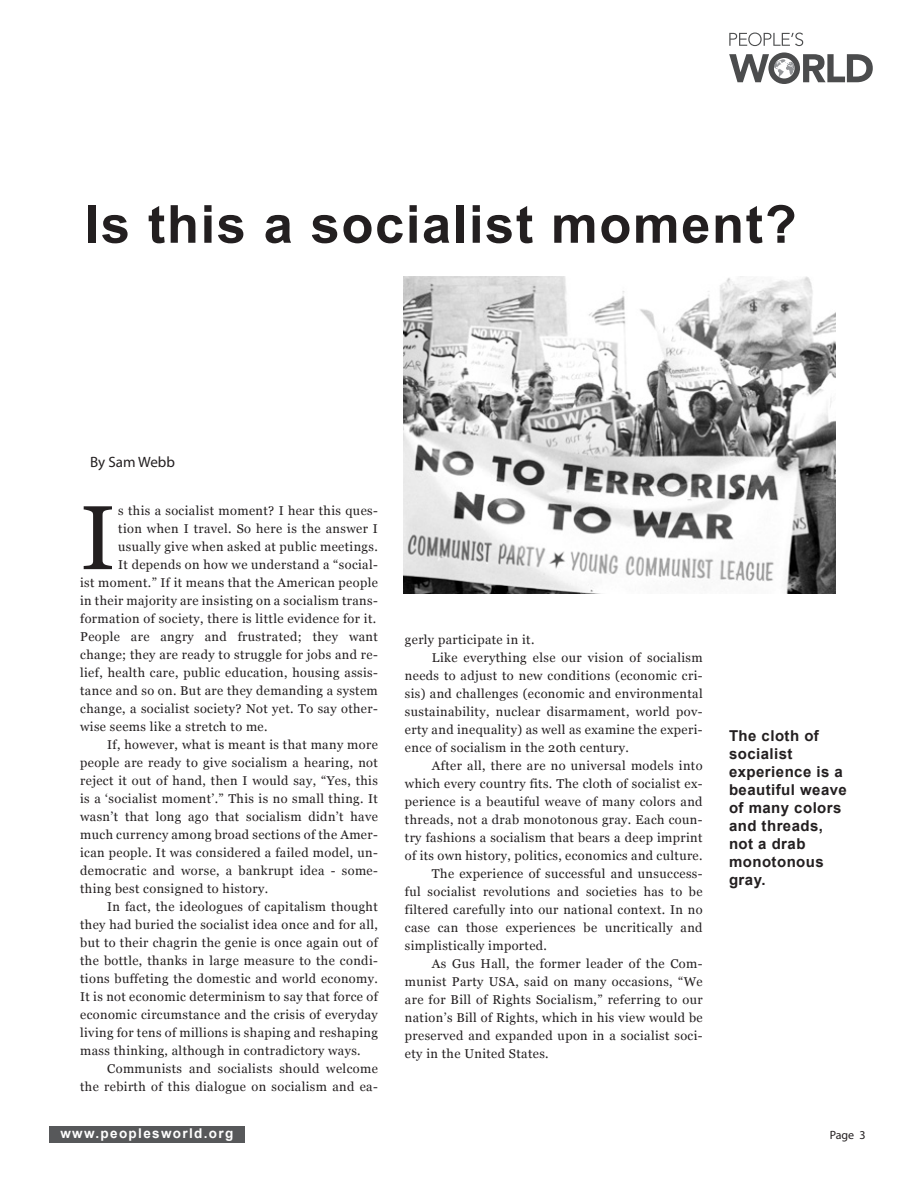
<style>
.page{position:relative;width:918px;height:1188px;background:#fff}
.page>*{position:absolute;margin:0;border:0;box-sizing:border-box;transform-origin:0 0}
.caps_paragraph{font:90.75px "Georgia";color:#231f20}
.title_arial-big{font:700 52.5px "Arial";letter-spacing:.03em;color:#231f20}
.quote{font:700 15px/18px "Arial";letter-spacing:.03em;color:#231f20}
.by_line{font:15px "Myriad Pro";color:#231f20}
.t1{font:700 13.5px "Arial";letter-spacing:.1em;color:#fff}
.body-text{font:12.75px/18px "Georgia";letter-spacing:.03em;color:#231f20;text-align:justify}
.caps_paragraph-2{font:12.75px/18px "Georgia";letter-spacing:.03em;color:#231f20;text-align:justify}
.by_line-2{font:12px "Myriad Pro";color:#231f20}
</style>
<div class="page">
<img style="left:404px;top:276px;width:432px;height:318px">
<div style="left:49px;top:1126px;width:196px;height:17px;background:#57585a"></div>
<svg style="left:729px;top:33px;width:74px;height:13px"></svg>
<svg style="left:729px;top:52px;width:144px;height:32px"></svg>
<p class="title_arial-big" style="left:85px;top:190px;width:714px">Is this a socialist moment?</p>
<p class="by_line" style="left:90px;top:453px;width:87px">By Sam Webb</p>
<p class="caps_paragraph" style="left:80px;top:486px;width:37px">I</p>
<p class="caps_paragraph-2" style="left:118px;top:502px;width:261px">s this a socialist moment? I hear this ques&shy;tion when I travel. So here is the answer I usually give when asked at public meetings.</p>
<p class="body-text" style="left:80px;top:556px;width:299px;text-indent:38px">It depends on how we understand a “social&shy;ist moment.” If it means that the American people in their majority are insisting on a socialism trans&shy;formation of society, there is little evidence for it.</p>
<p class="body-text" style="left:80px;top:628px;width:299px">People are angry and frustrated; they want change; they are ready to struggle for jobs and re&shy;lief, health care, public education, housing assis&shy;tance and so on. But are they demanding a system change, a socialist society? Not yet. To say other&shy;wise seems like a stretch to me.</p>
<p class="body-text" style="left:80px;top:736px;width:299px;text-indent:27px">If, however, what is meant is that many more people are ready to give socialism a hearing, not reject it out of hand, then I would say, “Yes, this is a ‘socialist moment’.” This is no small thing. It wasn’t that long ago that socialism didn’t have much currency among broad sections of the Amer&shy;ican people. It was considered a failed model, un&shy;democratic and worse, a bankrupt idea - some&shy;thing best consigned to history.</p>
<p class="body-text" style="left:80px;top:898px;width:299px;text-indent:27px">In fact, the ideologues of capitalism thought they had buried the socialist idea once and for all, but to their chagrin the genie is once again out of the bottle, thanks in large measure to the condi&shy;tions buffeting the domestic and world economy.<br>It is not economic determinism to say that force of economic circumstance and the crisis of everyday living for tens of millions is shaping and reshaping mass thinking, although in contradictory ways.</p>
<p class="body-text" style="left:80px;top:1060px;width:299px;text-align:right">Communists and socialists should welcome<br>the rebirth of this dialogue on socialism and ea-</p>
<p class="t1" style="left:60px;top:1125px;width:174px">www.peoplesworld.org</p>
<p class="body-text" style="left:405px;top:631px;width:131px">gerly participate in it.</p>
<p class="body-text" style="left:405px;top:649px;width:299px;text-indent:27px">Like everything else our vision of socialism needs to adjust to new conditions (economic cri&shy;sis) and challenges (economic and environmental sustainability, nuclear disarmament, world pov&shy;erty and inequality) as well as examine the experi&shy;ence of socialism in the 20th century.</p>
<p class="body-text" style="left:405px;top:757px;width:299px;text-indent:27px">After all, there are no universal models into which every country fits. The cloth of socialist ex&shy;perience is a beautiful weave of many colors and threads, not a drab monotonous gray. Each coun&shy;try fashions a socialism that bears a deep imprint of its own history, politics, economics and culture.</p>
<p class="body-text" style="left:405px;top:865px;width:299px;text-indent:27px">The experience of successful and unsuccess&shy;ful socialist revolutions and societies has to be filtered carefully into our national context. In no case can those experiences be uncritically and simplistically imported.</p>
<p class="body-text" style="left:405px;top:955px;width:299px;text-indent:27px">As Gus Hall, the former leader of the Com&shy;munist Party USA, said on many occasions, “We are for Bill of Rights Socialism,” referring to our nation’s Bill of Rights, which in his view would be preserved and expanded upon in a socialist soci&shy;ety in the United States.</p>
<p class="quote" style="left:729px;top:728px;width:91px">The cloth of</p>
<p class="quote" style="left:729px;top:746px;width:65px">socialist</p>
<p class="quote" style="left:729px;top:764px;width:115px">experience is a</p>
<p class="quote" style="left:729px;top:782px;width:120px">beautiful weave of many colors and threads,</p>
<p class="quote" style="left:729px;top:836px;width:78px">not a drab</p>
<p class="quote" style="left:729px;top:854px;width:96px">monotonous gray.</p>
<p class="by_line-2" style="left:830px;top:1127px;width:37px">Page 3</p>
</div>
